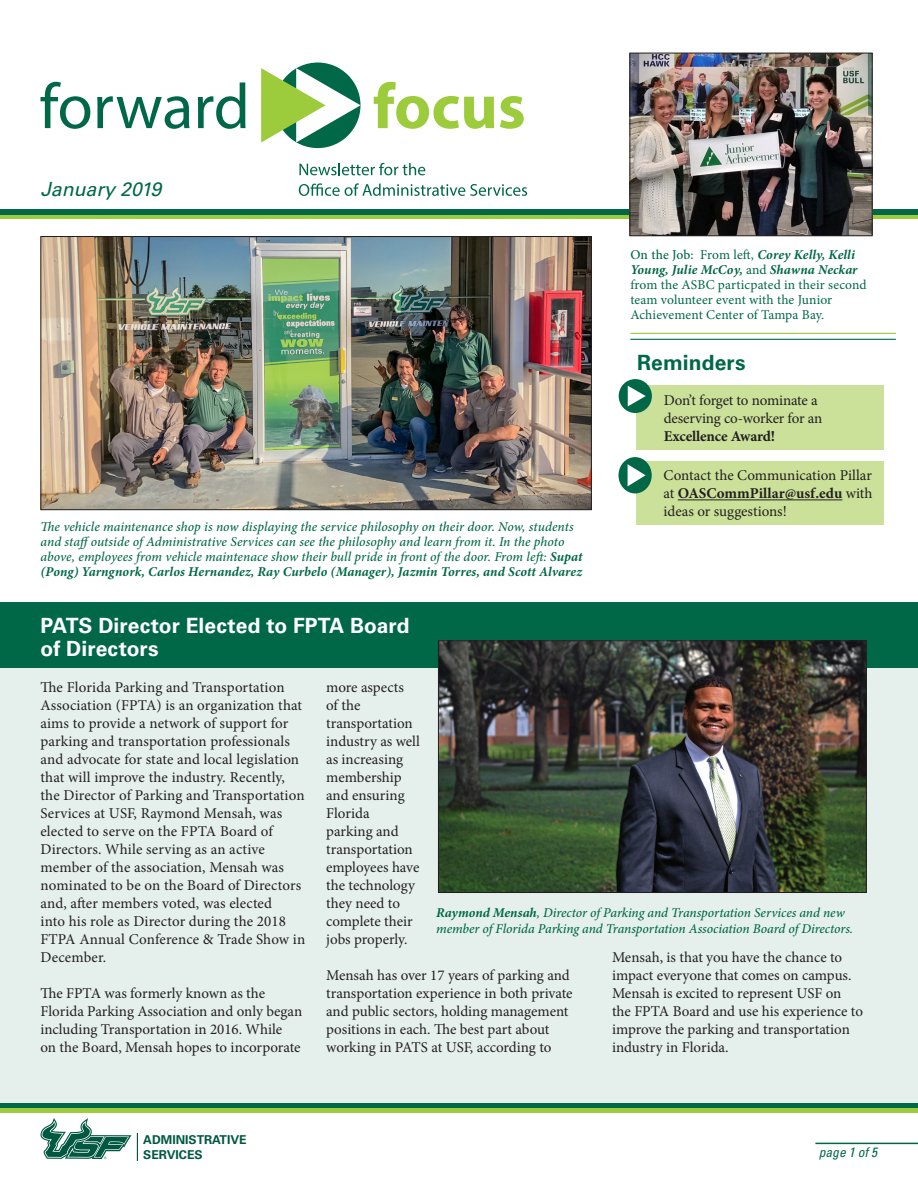
<style>
.page{position:relative;width:918px;height:1188px;background:#fff}
.page>*{position:absolute;margin:0;border:0;box-sizing:border-box;transform-origin:0 0}
.t1{font:700 21px/22.5px "Univers LT Std";letter-spacing:.005em;color:#fff}
.t2{font:700 21px "Univers LT Std";letter-spacing:.005em;color:#006847}
.t3{font:italic 19.5px "Univers LT Std";color:#006847}
.t4{font:15px/18px "Minion Pro";color:#231f20}
.t5{font:700 15px "Minion Pro";letter-spacing:-.01em;color:#231f20}
.t6{font:italic 500 13.5px/15px "Minion Pro";color:#006847}
.t7{font:13.5px/15px "Minion Pro";letter-spacing:.01em;color:#006847}
.t8{font:italic condensed 13.5px "Univers LT Std";color:#006947}
.t9{font:700 12.15px/14.7px "Univers LT Std";color:#005840}
.s1{font-weight:700}
.s2{font-weight:500}
.s3{font-weight:700;font-style:italic}
</style>
<div class="page">
<div style="left:0;top:1107px;width:918px;height:5px;background:#9ccb3b"></div>
<div style="left:0;top:1102px;width:918px;height:6px;background:#006847"></div>
<div style="left:0;top:619px;width:918px;height:483px;background:#e5f0ec"></div>
<div style="left:0;top:603px;width:918px;height:65px;background:#006847"></div>
<hr style="left:815px;top:1143px;width:103px;height:1px;background:#006847">
<div style="left:0;top:214px;width:918px;height:5px;background:#9ccb3b"></div>
<div style="left:0;top:209px;width:918px;height:6px;background:#006847"></div>
<svg style="left:40px;top:82px;width:50px;height:47px"></svg>
<svg style="left:97px;top:96px;width:92px;height:33px"></svg>
<svg style="left:198px;top:82px;width:48px;height:47px"></svg>
<svg style="left:374px;top:82px;width:120px;height:47px"></svg>
<svg style="left:500px;top:96px;width:24px;height:33px"></svg>
<div style="left:275px;top:63px;width:86px;height:85px;background:#006847;border-radius:50%"></div>
<svg style="left:261px;top:68px;width:100px;height:74px"></svg>
<svg style="left:299px;top:163px;width:126px;height:12px"></svg>
<svg style="left:299px;top:183px;width:228px;height:13px"></svg>
<img style="left:440px;top:642px;width:425px;height:249px">
<div style="left:438px;top:640px;width:429px;height:253px;border:1px solid #231f20"></div>
<img style="left:632px;top:55px;width:239px;height:179px">
<div style="left:630px;top:53px;width:243px;height:183px;border:1px solid #231f20"></div>
<img style="left:42px;top:238px;width:548px;height:270px">
<div style="left:40px;top:236px;width:552px;height:274px;border:1px solid #231f20"></div>
<hr style="left:630px;top:339px;width:266px;height:1px;background:#006847">
<hr style="left:630px;top:333px;width:266px;height:1px;background:#9ccb3b">
<div style="left:637px;top:386px;width:247px;height:64px;background:#cbe19a"></div>
<svg style="left:40px;top:1118px;width:91px;height:41px"></svg>
<svg style="left:137px;top:1133px;width:1px;height:28px"></svg>
<div style="left:637px;top:461px;width:247px;height:64px;background:#cbe19a"></div>
<hr style="left:678px;top:500px;width:164px;height:1px;background:#231f20">
<div style="left:619px;top:457px;width:33px;height:36px;background:#006847;border-radius:50%"></div>
<svg style="left:628px;top:464px;width:18px;height:22px"></svg>
<div style="left:619px;top:379px;width:33px;height:34px;background:#006847;border-radius:50%"></div>
<svg style="left:628px;top:386px;width:18px;height:20px"></svg>
<p class="t3" style="left:40px;top:178px;width:122px">January 2019</p>
<p class="t6" style="left:40px;top:520px;width:543px">The vehicle maintenance shop is now displaying the service philosophy on their door. Now, students and staff outside of Administrative Services can see the philosophy and learn from it. In the photo above, employees from vehicle maintenace show their bull pride in front of the door. From left: <span class="s1">Supat (Pong) Yarngnork, Carlos Hernandez, Ray Curbelo (Manager), Jazmin Torres, and Scott Alvarez</span></p>
<p class="t1" style="left:40px;top:615px;width:371px">PATS Director Elected to FPTA Board of Directors</p>
<p class="t7" style="left:630px;top:247px;width:238px"><span class="s2">On the Job:</span> From left, <span class="s3">Corey Kelly, Kelli Young, Julie McCoy,</span> and <span class="s3">Shawna Neckar </span>from the ASBC particpated in their second team volunteer event with the Junior Achievement Center of Tampa Bay.</p>
<p class="t2" style="left:637px;top:350px;width:110px">Reminders</p>
<p class="t4" style="left:664px;top:392px;width:155px">Don’t forget to nominate a</p>
<p class="t4" style="left:664px;top:410px;width:160px">deserving co-worker for an</p>
<p class="t5" style="left:664px;top:426px;width:113px">Excellence Award!</p>
<p class="t4" style="left:664px;top:467px;width:211px;text-align:justify">Contact the Communication Pillar at <span class="s1">OASCommPillar@usf.edu</span> with ideas or suggestions!</p>
<p class="t4" style="left:40px;top:678px;width:266px">The Florida Parking and Transportation Association (FPTA) is an organization that aims to provide a network of support for parking and transportation professionals and advocate for state and local legislation that will improve the industry. Recently, the Director of Parking and Transportation Services at USF, Raymond Mensah, was elected to serve on the FPTA Board of Directors. While serving as an active member of the association, Mensah was nominated to be on the Board of Directors and, after members voted, was elected<br>into his role as Director during the 2018<br>FTPA Annual Conference &amp; Trade Show in December.</p>
<p class="t4" style="left:40px;top:984px;width:263px">The FPTA was formerly known as the Florida Parking Association and only began including Transportation in 2016. While<br>on the Board, Mensah hopes to incorporate</p>
<p class="t4" style="left:326px;top:678px;width:95px">more aspects<br>of the transportation industry as well as increasing membership and ensuring<br>Florida<br>parking and transportation employees have the technology they need to complete their jobs properly.</p>
<p class="t4" style="left:326px;top:966px;width:248px">Mensah has over 17 years of parking and transportation experience in both private and public sectors, holding management positions in each. The best part about working in PATS at USF, according to</p>
<p class="t6" style="left:436px;top:905px;width:419px;line-height:16.2px"><span class="s1">Raymond Mensah</span>, Director of Parking and Transportation Services and new member of Florida Parking and Transportation Association Board of Directors.</p>
<p class="t4" style="left:612px;top:948px;width:253px">Mensah, is that you have the chance to impact everyone that comes on campus.<br>Mensah is excited to represent USF on the FPTA Board and use his experience to improve the parking and transportation industry in Florida.</p>
<p class="t9" style="left:143px;top:1133px;width:105px">ADMINISTRATIVE<br>SERVICES</p>
<p class="t8" style="left:819px;top:1144px;width:60px">page 1 of 5</p>
</div>
